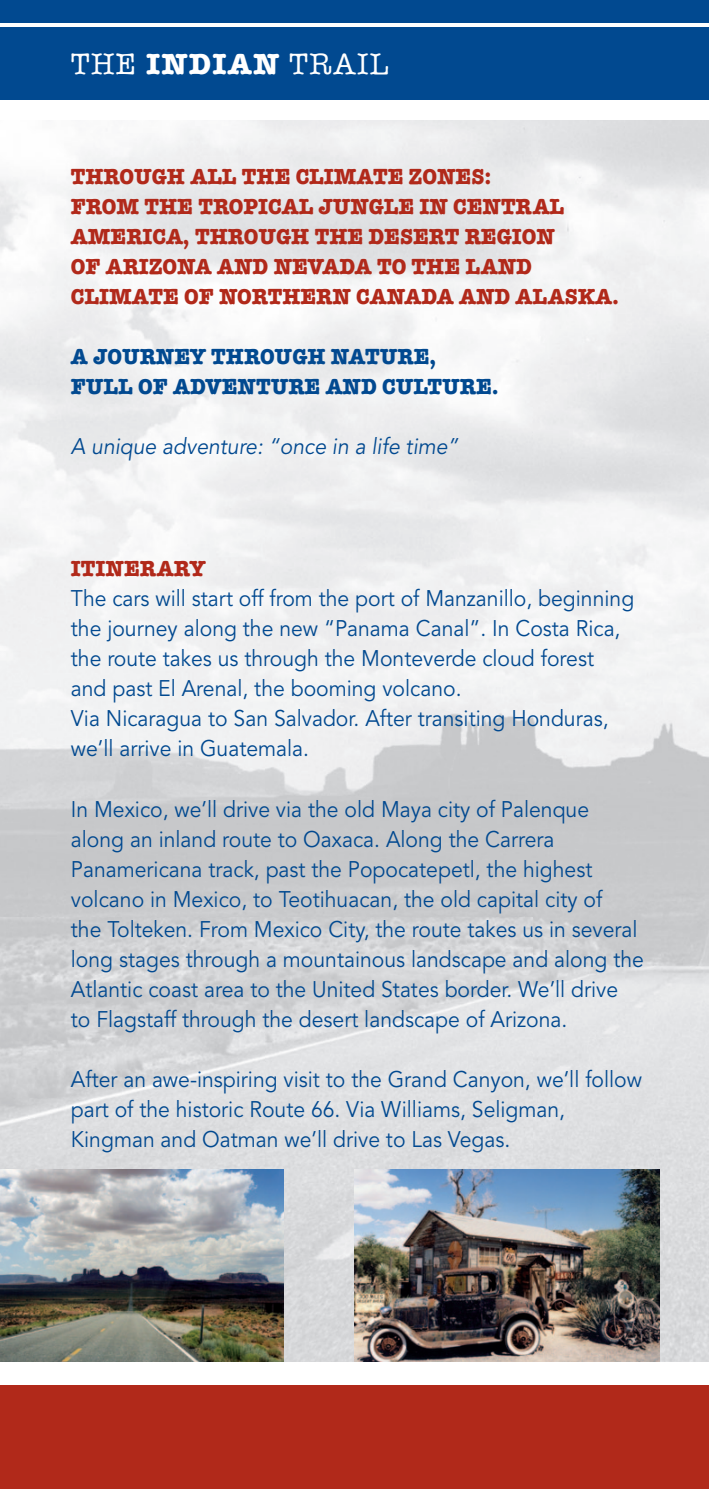
<style>
.page{position:relative;width:709px;height:1489px;background:#fff}
.page>*{position:absolute;margin:0;border:0;box-sizing:border-box;transform-origin:0 0}
.t1{font:30px "American Typewriter";letter-spacing:.04em;color:#fff}
.t2{font:22.5px/30px "Avenir LT Std";color:#014990;scale:.94 1}
.t3{font:700 22.5px/30px "American Typewriter";color:#b1291a;scale:.94 1}
.t4{font:700 22.5px/30px "American Typewriter";color:#014990;scale:.94 1}
.t5{font:italic 22.5px "Avenir LT Std";color:#014990;scale:.94 1}
.s1{font-weight:700}
</style>
<div class="page">
<img style="left:0;top:120px;width:709px;height:1240px">
<div style="left:0;top:0;width:709px;height:99px;background:#014990"></div>
<hr style="left:0;top:23px;width:709px;height:4px;background:#fff">
<div style="left:0;top:1385px;width:709px;height:103px;background:#b1291a"></div>
<img style="left:354px;top:1169px;width:305px;height:191px">
<img style="left:0;top:1169px;width:283px;height:191px">
<h1 class="t1" style="left:71px;top:41px;width:319px">THE <span class="s1">INDIAN</span> TRAIL</h1>
<p class="t3" style="left:71px;top:160px;width:584px">THROUGH ALL THE CLIMATE ZONES:<br>FROM THE TROPICAL JUNGLE IN CENTRAL AMERICA, THROUGH THE DESERT REGION<br>OF ARIZONA AND NEVADA TO THE LAND CLIMATE OF NORTHERN CANADA AND ALASKA.</p>
<p class="t4" style="left:71px;top:340px;width:456px">A JOURNEY THROUGH NATURE,<br>FULL OF ADVENTURE AND CULTURE.</p>
<p class="t5" style="left:71px;top:433px;width:414px">A unique adventure: “once in a life time”</p>
<p class="t3" style="left:71px;top:553px;width:145px">ITINERARY</p>
<p class="t2" style="left:71px;top:584px;width:601px">The cars will start off from the port of Manzanillo, beginning the journey along the new “Panama Canal”. In Costa Rica, the route takes us through the Monteverde cloud forest and past El Arenal, the booming volcano.<br>Via Nicaragua to San Salvador. After transiting Honduras, we’ll arrive in Guatemala.</p>
<p class="t2" style="left:71px;top:794px;width:611px">In Mexico, we’ll drive via the old Maya city of Palenque along an inland route to Oaxaca. Along the Carrera Panamericana track, past the Popocatepetl, the highest volcano in Mexico, to Teotihuacan, the old capital city of<br>the Tolteken. From Mexico City, the route takes us in several long stages through a mountainous landscape and along the Atlantic coast area to the United States border. We’ll drive<br>to Flagstaff through the desert landscape of Arizona.</p>
<p class="t2" style="left:71px;top:1064px;width:609px">After an awe-inspiring visit to the Grand Canyon, we’ll follow part of the historic Route 66. Via Williams, Seligman,<br>Kingman and Oatman we’ll drive to Las Vegas.</p>
</div>
